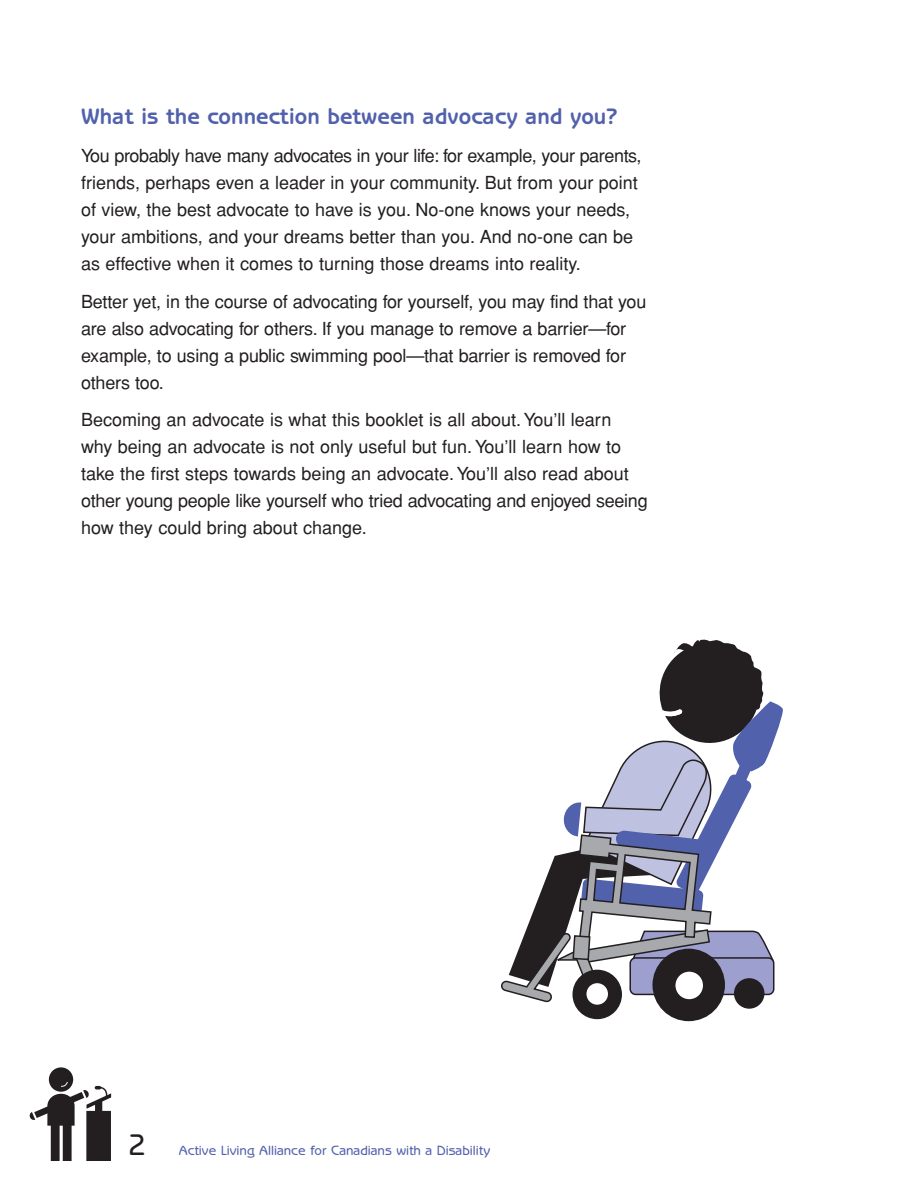
<style>
.page{position:relative;width:918px;height:1188px;background:#fff}
.page>*{position:absolute;margin:0;border:0;box-sizing:border-box;transform-origin:0 0}
.t1{font:500 30px "Benguiat Gothic";color:#231f20}
.t2{font:700 22.5px "Benguiat Gothic";color:#5261ac}
.t3{font:18px/27px "Helvetica";color:#231f20}
.t4{font:500 13.5px "Benguiat Gothic";color:#5261ac}
</style>
<div class="page">
<div style="left:49px;top:1067px;width:24px;height:25px;background:#231f20;border-radius:50%"></div>
<svg style="left:30px;top:1082px;width:81px;height:79px"></svg>
<div style="left:653px;top:949px;width:71px;height:71px;background:#231f20;border-radius:50%"></div>
<div style="left:735px;top:979px;width:29px;height:29px;background:#231f20;border-radius:50%"></div>
<div style="left:734px;top:978px;width:30px;height:31px;border:2px solid #231f20;border-radius:50%"></div>
<div style="left:573px;top:970px;width:48px;height:48px;background:#231f20;border-radius:50%"></div>
<div style="left:572px;top:970px;width:50px;height:49px;border:2px solid #231f20;border-radius:50%"></div>
<svg style="left:586px;top:982px;width:23px;height:23px"></svg>
<div style="left:585px;top:982px;width:24px;height:24px;border:2px solid #231f20;border-radius:50%"></div>
<svg style="left:501px;top:640px;width:282px;height:362px"></svg>
<p class="t2" style="left:81px;top:108px;width:538px">What is the connection between advocacy and you?</p>
<p class="t3" style="left:81px;top:144px;width:562px">You probably have many advocates in your life: for example, your parents, friends, perhaps even a leader in your community. But from your point of view, the best advocate to have is you. No-one knows your needs, your ambitions, and your dreams better than you. And no-one can be as effective when it comes to turning those dreams into reality.</p>
<p class="t3" style="left:81px;top:289px;width:567px">Better yet, in the course of advocating for yourself, you may find that you are also advocating for others. If you manage to remove a barrier—for example, to using a public swimming pool—that barrier is removed for others too.</p>
<p class="t3" style="left:81px;top:408px;width:568px">Becoming an advocate is what this booklet is all about. You’ll learn<br>why being an advocate is not only useful but fun. You’ll learn how to take the first steps towards being an advocate. You’ll also read about other young people like yourself who tried advocating and enjoyed seeing how they could bring about change.</p>
<h1 class="t1" style="left:128px;top:1133px;width:20px">2</h1>
<p class="t4" style="left:179px;top:1145px;width:313px">Active Living Alliance for Canadians with a Disability</p>
</div>
